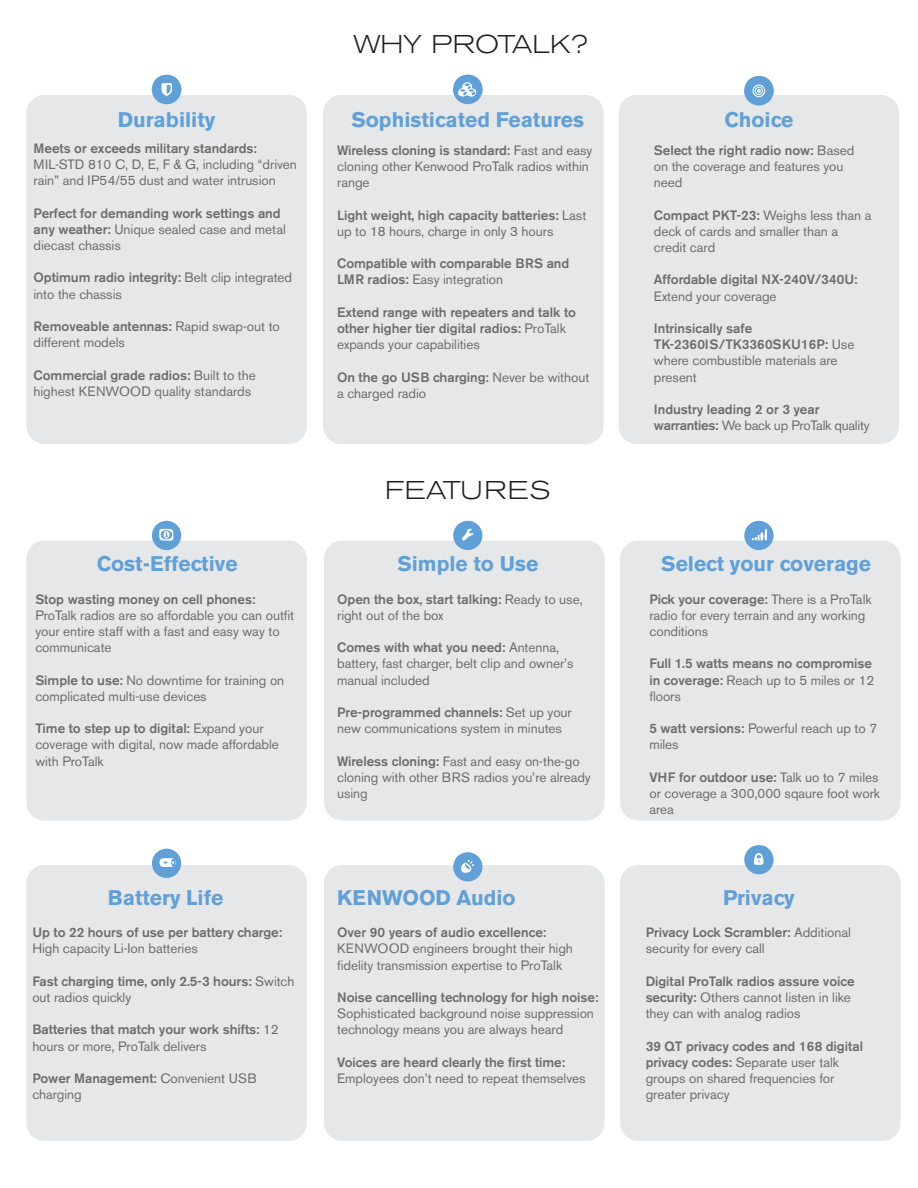
<style>
.page{position:relative;width:918px;height:1188px;background:#fff}
.page>*{position:absolute;margin:0;border:0;box-sizing:border-box;transform-origin:0 0}
.t1{font:300 expanded 25.5px "Akzidenz Grotesk BE";color:#231f20}
.t2{font:300 expanded 25.5px "Akzidenz Grotesk BE";letter-spacing:.02em;color:#231f20}
.t3{font:700 21px "Akzidenz Grotesk BE";color:#61a0d6}
.t4{font:13.5px/16.2px "Akzidenz Grotesk BE";letter-spacing:-.005em;color:#6c6d70}
.t5{font:500 13.5px/16.2px "Akzidenz Grotesk BE";letter-spacing:-.005em;color:#6c6d70}
.s1{font-weight:400}
.s2{font-weight:500}
</style>
<div class="page">
<div style="left:26px;top:541px;width:281px;height:280px;background:#e6e7e9;border-radius:18px"></div>
<div style="left:324px;top:541px;width:281px;height:280px;background:#e6e7e9;border-radius:18px"></div>
<div style="left:620px;top:541px;width:281px;height:280px;background:#e6e7e9;border-radius:18px"></div>
<div style="left:26px;top:865px;width:281px;height:276px;background:#e6e7e9;border-radius:18px"></div>
<div style="left:324px;top:865px;width:281px;height:276px;background:#e6e7e9;border-radius:18px"></div>
<div style="left:620px;top:865px;width:281px;height:276px;background:#e6e7e9;border-radius:18px"></div>
<div style="left:152px;top:849px;width:29px;height:29px;background:#61a0d6;border-radius:50%"></div>
<svg style="left:160px;top:858px;width:16px;height:9px"></svg>
<div style="left:152px;top:521px;width:29px;height:29px;background:#61a0d6;border-radius:50%"></div>
<svg style="left:159px;top:529px;width:14px;height:12px"></svg>
<div style="left:453px;top:521px;width:30px;height:29px;background:#61a0d6;border-radius:50%"></div>
<svg style="left:462px;top:528px;width:11px;height:13px"></svg>
<div style="left:744px;top:521px;width:30px;height:29px;background:#61a0d6;border-radius:50%"></div>
<svg style="left:752px;top:529px;width:15px;height:12px"></svg>
<div style="left:744px;top:845px;width:30px;height:29px;background:#61a0d6;border-radius:50%"></div>
<svg style="left:754px;top:853px;width:10px;height:12px"></svg>
<div style="left:453px;top:852px;width:30px;height:30px;background:#61a0d6;border-radius:50%"></div>
<svg style="left:461px;top:860px;width:13px;height:13px"></svg>
<div style="left:26px;top:95px;width:281px;height:349px;background:#e6e7e9;border-radius:18px"></div>
<div style="left:323px;top:95px;width:281px;height:349px;background:#e6e7e9;border-radius:18px"></div>
<div style="left:619px;top:95px;width:280px;height:349px;background:#e6e7e9;border-radius:18px"></div>
<svg style="left:744px;top:75px;width:30px;height:31px"></svg>
<svg style="left:151px;top:74px;width:31px;height:31px"></svg>
<svg style="left:453px;top:74px;width:30px;height:31px"></svg>
<h1 class="t1" style="left:353px;top:29px;width:236px">WHY PROTALK?</h1>
<h2 class="t3" style="left:118px;top:107px;width:99px">Durability</h2>
<h2 class="t3" style="left:351px;top:107px;width:234px">Sophisticated Features</h2>
<h2 class="t3" style="left:724px;top:107px;width:71px">Choice</h2>
<p class="t5" style="left:34px;top:140px;width:225px">Meets or exceeds military standards:</p>
<p class="t4" style="left:34px;top:156px;width:265px">MIL-STD 810 C, D, E, F &amp; G, including “driven rain” and IP54/55 dust and water intrusion</p>
<p class="t5" style="left:34px;top:205px;width:254px">Perfect for demanding work settings and any weather: <span class="s1">Unique sealed case and metal diecast chassis</span></p>
<p class="t4" style="left:34px;top:270px;width:260px"><span class="s2">Optimum radio integrity:</span> Belt clip integrated into the chassis</p>
<p class="t4" style="left:34px;top:318px;width:248px"><span class="s2">Removeable antennas:</span> Rapid swap-out to different models</p>
<p class="t4" style="left:34px;top:367px;width:224px"><span class="s2">Commercial grade radios:</span> Built to the highest KENWOOD quality standards</p>
<h2 class="t3" style="left:97px;top:552px;width:142px">Cost-Effective</h2>
<p class="t5" style="left:35px;top:591px;width:222px">Stop wasting money on cell phones:</p>
<p class="t4" style="left:35px;top:607px;width:260px">ProTalk radios are so affordable you can outfit your entire staff with a fast and easy way to communicate</p>
<p class="t4" style="left:35px;top:672px;width:250px"><span class="s2">Simple to use:</span> No downtime for training on complicated multi-use devices</p>
<p class="t4" style="left:35px;top:721px;width:245px"><span class="s2">Time to step up to digital:</span> Expand your coverage with digital, now made affordable with ProTalk</p>
<h2 class="t3" style="left:108px;top:885px;width:117px">Battery Life</h2>
<p class="t5" style="left:32px;top:924px;width:251px">Up to 22 hours of use per battery charge:</p>
<p class="t4" style="left:32px;top:941px;width:167px">High capacity Li-Ion batteries</p>
<p class="t5" style="left:32px;top:973px;width:264px">Fast charging time, only 2.5-3 hours: <span class="s1">Switch out radios quickly</span></p>
<p class="t5" style="left:32px;top:1021px;width:248px">Batteries that match your work shifts: <span class="s1">12 hours or more, ProTalk delivers</span></p>
<p class="t4" style="left:32px;top:1070px;width:226px"><span class="s2">Power Management:</span> Convenient USB charging</p>
<p class="t4" style="left:337px;top:142px;width:257px"><span class="s2">Wireless cloning is standard:</span> Fast and easy cloning other Kenwood ProTalk radios within range</p>
<p class="t5" style="left:337px;top:207px;width:251px">Light weight, high capacity batteries: <span class="s1">Last up to 18 hours, charge in only 3 hours</span></p>
<p class="t5" style="left:337px;top:255px;width:234px">Compatible with comparable BRS and<br>LMR radios: <span class="s1">Easy integration</span></p>
<p class="t5" style="left:337px;top:304px;width:240px">Extend range with repeaters and talk to other higher tier digital radios: <span class="s1">ProTalk expands your capabilities</span></p>
<p class="t4" style="left:337px;top:369px;width:254px"><span class="s2">On the go USB charging:</span> Never be without a charged radio</p>
<h1 class="t2" style="left:385px;top:476px;width:167px">FEATURES</h1>
<h2 class="t3" style="left:397px;top:552px;width:142px">Simple to Use</h2>
<p class="t4" style="left:337px;top:591px;width:247px"><span class="s2">Open the box, start talking:</span> Ready to use, right out of the box</p>
<p class="t4" style="left:337px;top:640px;width:238px"><span class="s2">Comes with what you need:</span> Antenna, battery, fast charger, belt clip and owner’s manual included</p>
<p class="t4" style="left:337px;top:704px;width:236px"><span class="s2">Pre-programmed channels:</span> Set up your new communications system in minutes</p>
<p class="t4" style="left:337px;top:753px;width:255px"><span class="s2">Wireless cloning:</span> Fast and easy on-the-go cloning with other BRS radios you’re already using</p>
<h2 class="t3" style="left:337px;top:885px;width:180px">KENWOOD Audio</h2>
<p class="t5" style="left:337px;top:924px;width:211px">Over 90 years of audio excellence:</p>
<p class="t4" style="left:337px;top:941px;width:237px">KENWOOD engineers brought their high fidelity transmission expertise to ProTalk</p>
<p class="t5" style="left:337px;top:989px;width:263px">Noise cancelling technology for high noise:</p>
<p class="t4" style="left:337px;top:1005px;width:258px">Sophisticated background noise suppression technology means you are always heard</p>
<p class="t5" style="left:337px;top:1054px;width:229px">Voices are heard clearly the first time:</p>
<p class="t4" style="left:337px;top:1070px;width:250px">Employees don’t need to repeat themselves</p>
<p class="t4" style="left:654px;top:142px;width:202px"><span class="s2">Select the right radio now:</span> Based on the coverage and features you need</p>
<p class="t4" style="left:654px;top:207px;width:219px"><span class="s2">Compact PKT-23:</span> Weighs less than a deck of cards and smaller than a credit card</p>
<p class="t5" style="left:654px;top:271px;width:205px">Affordable digital NX-240V/340U:</p>
<p class="t4" style="left:654px;top:288px;width:124px">Extend your coverage</p>
<p class="t5" style="left:654px;top:320px;width:202px">Intrinsically safe<br>TK-2360IS/TK3360SKU16P: <span class="s1">Use where combustible materials are present</span></p>
<p class="t5" style="left:654px;top:401px;width:217px">Industry leading 2 or 3 year warranties: <span class="s1">We back up ProTalk quality</span></p>
<h2 class="t3" style="left:661px;top:552px;width:211px">Select your coverage</h2>
<p class="t4" style="left:649px;top:591px;width:224px"><span class="s2">Pick your coverage:</span> There is a ProTalk radio for every terrain and any working conditions</p>
<p class="t5" style="left:649px;top:656px;width:226px">Full 1.5 watts means no compromise in coverage: <span class="s1">Reach up to 5 miles or 12 floors</span></p>
<p class="t4" style="left:649px;top:721px;width:229px"><span class="s2">5 watt versions:</span> Powerful reach up to 7 miles</p>
<p class="t4" style="left:649px;top:769px;width:232px;text-align:justify"><span class="s2">VHF for outdoor use:</span> Talk uo to 7 miles or coverage a 300,000 sqaure foot work area</p>
<h2 class="t3" style="left:723px;top:885px;width:73px">Privacy</h2>
<p class="t4" style="left:646px;top:924px;width:207px"><span class="s2">Privacy Lock Scrambler:</span> Additional security for every call</p>
<p class="t4" style="left:646px;top:973px;width:211px"><span class="s2">Digital ProTalk radios assure voice security:</span> Others cannot listen in like they can with analog radios</p>
<p class="t4" style="left:646px;top:1038px;width:219px"><span class="s2">39 QT privacy codes and 168 digital privacy codes:</span> Separate user talk groups on shared frequencies for greater privacy</p>
</div>
